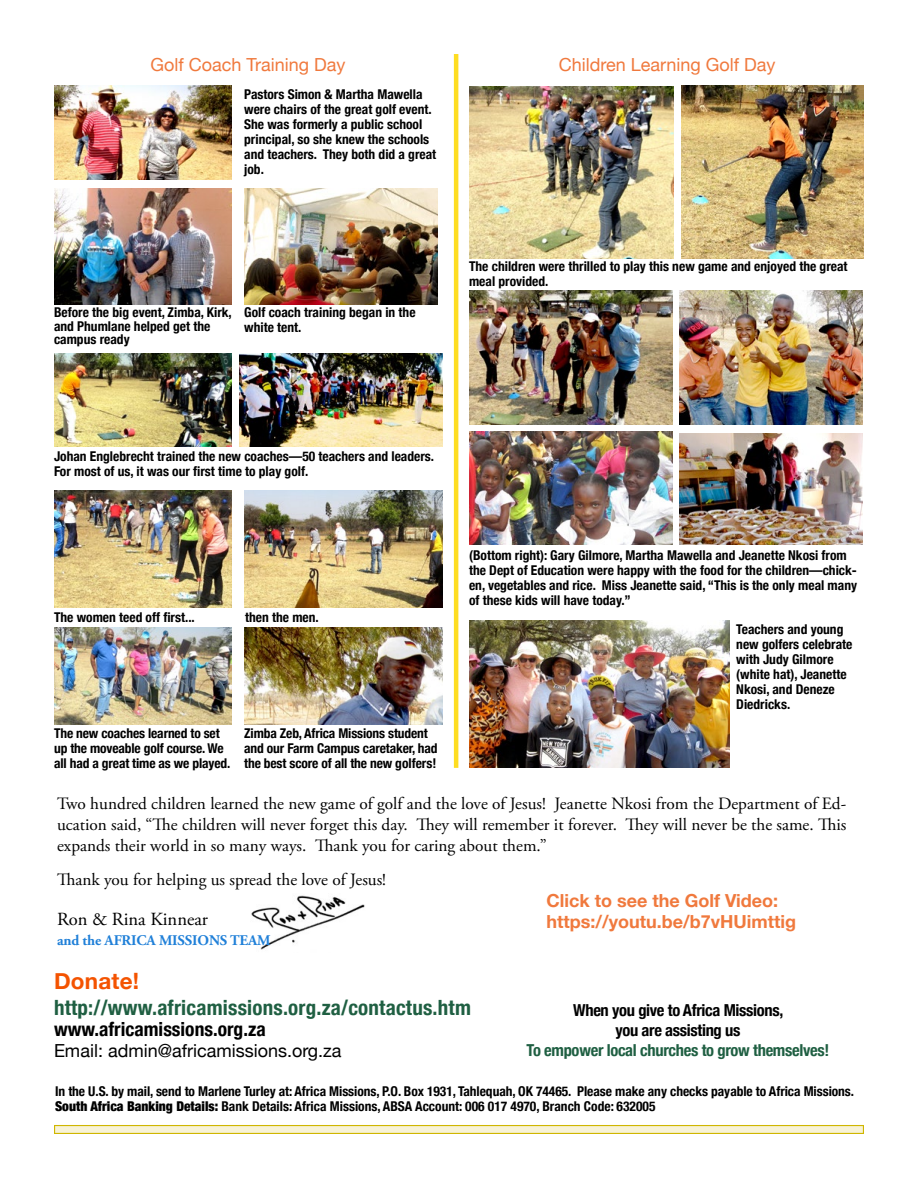
<style>
.page{position:relative;width:918px;height:1188px;background:#fff}
.page>*{position:absolute;margin:0;border:0;box-sizing:border-box;transform-origin:0 0}
.t1{font:700 22.5px "Helvetica Neue";letter-spacing:.01em;color:#f45300}
.t2{font:700 condensed 21px "Helvetica Neue";letter-spacing:.01em;color:#1f5f42}
.t3{font:700 condensed 19.5px "Helvetica Neue";color:#000}
.t4{font:18.45px "Adobe Garamond Pro";color:#000}
.t5{font:700 18px/21.6px "Helvetica Neue";color:#f0793d}
.t6{font:18px "Helvetica Neue";color:#f0793d}
.t7{font:18px "Helvetica Neue";color:#000}
.t8{font:17.25px/21px "Adobe Garamond Pro";color:#000;text-align:justify}
.t9{font:700 condensed 16.5px/19.8px "Helvetica Neue";letter-spacing:-.02em;color:#000;text-align:center}
.t10{font:700 condensed 16.5px "Helvetica Neue";letter-spacing:-.02em;color:#1f5f42}
.t11{font:700 14.7px "Adobe Garamond Pro";letter-spacing:-.01em;color:#2080d8}
.t12{font:700 condensed 13.5px/15px "Helvetica Neue";color:#000}
.s1{font-weight:900}
</style>
<div class="page">
<img style="left:251px;top:895px;width:114px;height:55px">
<div style="left:54px;top:1125px;width:810px;height:9px;background:#f8f3d6;border:1px solid #d0b600"></div>
<img style="left:240px;top:354px;width:203px;height:93px">
<img style="left:54px;top:86px;width:177px;height:93px">
<img style="left:54px;top:354px;width:177px;height:93px">
<img style="left:469px;top:86px;width:205px;height:172px">
<img style="left:469px;top:291px;width:203px;height:134px">
<hr style="left:454px;top:54px;width:4px;height:714px;background:#fedd22">
<img style="left:682px;top:86px;width:182px;height:172px">
<img style="left:54px;top:491px;width:177px;height:117px">
<img style="left:54px;top:628px;width:177px;height:97px">
<img style="left:680px;top:291px;width:182px;height:134px">
<img style="left:680px;top:433px;width:182px;height:112px">
<img style="left:469px;top:432px;width:203px;height:113px">
<img style="left:469px;top:621px;width:260px;height:147px">
<img style="left:244px;top:491px;width:199px;height:117px">
<img style="left:244px;top:189px;width:193px;height:116px">
<img style="left:54px;top:189px;width:177px;height:116px">
<img style="left:244px;top:628px;width:199px;height:97px">
<h3 class="t6" style="left:150px;top:52px;width:197px">Golf Coach Training Day</h3>
<h3 class="t6" style="left:559px;top:52px;width:218px">Children Learning Golf Day</h3>
<p class="t12" style="left:244px;top:86px;width:194px">Pastors Simon &amp; Martha Mawella were chairs of the great golf event.<br>She was formerly a public school principal, so she knew the schools and teachers. They both did a great job.</p>
<p class="t12" style="left:54px;top:305px;width:179px;line-height:13.5px">Before the big event, Zimba, Kirk, and Phumlane helped get the campus ready</p>
<p class="t12" style="left:244px;top:304px;width:173px">Golf coach training began in the white tent.</p>
<p class="t12" style="left:469px;top:258px;width:380px">The children were thrilled to play this new game and enjoyed the great meal provided.</p>
<p class="t12" style="left:54px;top:448px;width:382px">Johan Englebrecht trained the new coaches—50 teachers and leaders.<br>For most of us, it was our first time to play golf.</p>
<p class="t12" style="left:54px;top:608px;width:142px">The women teed off first...</p>
<p class="t12" style="left:245px;top:608px;width:75px">then the men.</p>
<p class="t12" style="left:54px;top:724px;width:178px">The new coaches learned to set up the moveable golf course. We all had a great time as we played.</p>
<p class="t12" style="left:244px;top:725px;width:195px">Zimba Zeb, Africa Missions student and our Farm Campus caretaker, had the best score of all the new golfers!</p>
<p class="t12" style="left:469px;top:547px;width:390px">(Bottom right): Gary Gilmore, Martha Mawella and Jeanette Nkosi from the Dept of Education were happy with the food for the children—chick&shy;en, vegetables and rice. Miss Jeanette said, “This is the only meal many of these kids will have today.”</p>
<p class="t12" style="left:736px;top:620px;width:118px">Teachers and young new golfers celebrate with Judy Gilmore (white hat), Jeanette<br>Nkosi, and Deneze<br>Diedricks.</p>
<p class="t8" style="left:57px;top:793px;width:791px">Two hundred children learned the new game of golf and the love of Jesus! Jeanette Nkosi from the Department of Ed&shy;ucation said, “The children will never forget this day. They will remember it forever. They will never be the same. This expands their world in so many ways. Thank you for caring about them.”</p>
<p class="t8" style="left:57px;top:870px;width:331px">Thank you for helping us spread the love of Jesus!</p>
<h3 class="t4" style="left:57px;top:909px;width:152px">Ron &amp; Rina Kinnear</h3>
<p class="t11" style="left:57px;top:932px;width:215px">and the AFRICA MISSIONS TEAM</p>
<h1 class="t1" style="left:54px;top:964px;width:87px">Donate!</h1>
<h2 class="t2" style="left:54px;top:990px;width:418px">http://www.africamissions.org.za/contactus.htm</h2>
<h3 class="t3" style="left:54px;top:1013px;width:213px">www.africamissions.org.za</h3>
<h3 class="t7" style="left:54px;top:1037px;width:289px">Email: admin@africamissions.org.za</h3>
<h3 class="t5" style="left:546px;top:890px;width:251px">Click to see the Golf Video: https://youtu.be/b7vHUimttig</h3>
<p class="t9" style="left:573px;top:999px;width:212px">When you give to Africa Missions, you are assisting us</p>
<p class="t10" style="left:527px;top:1036px;width:304px">To empower local churches to grow themselves!</p>
<p class="t12" style="left:55px;top:1083px;width:801px">In the U.S. by mail, send to Marlene Turley at: Africa Missions, P.O. Box 1931, Tahlequah, OK 74465. Please make any checks payable to Africa Missions.<br><span class="s1">South Africa Banking Details:</span> Bank Details: Africa Missions, ABSA Account: 006 017 4970, Branch Code: 632005</p>
</div>
